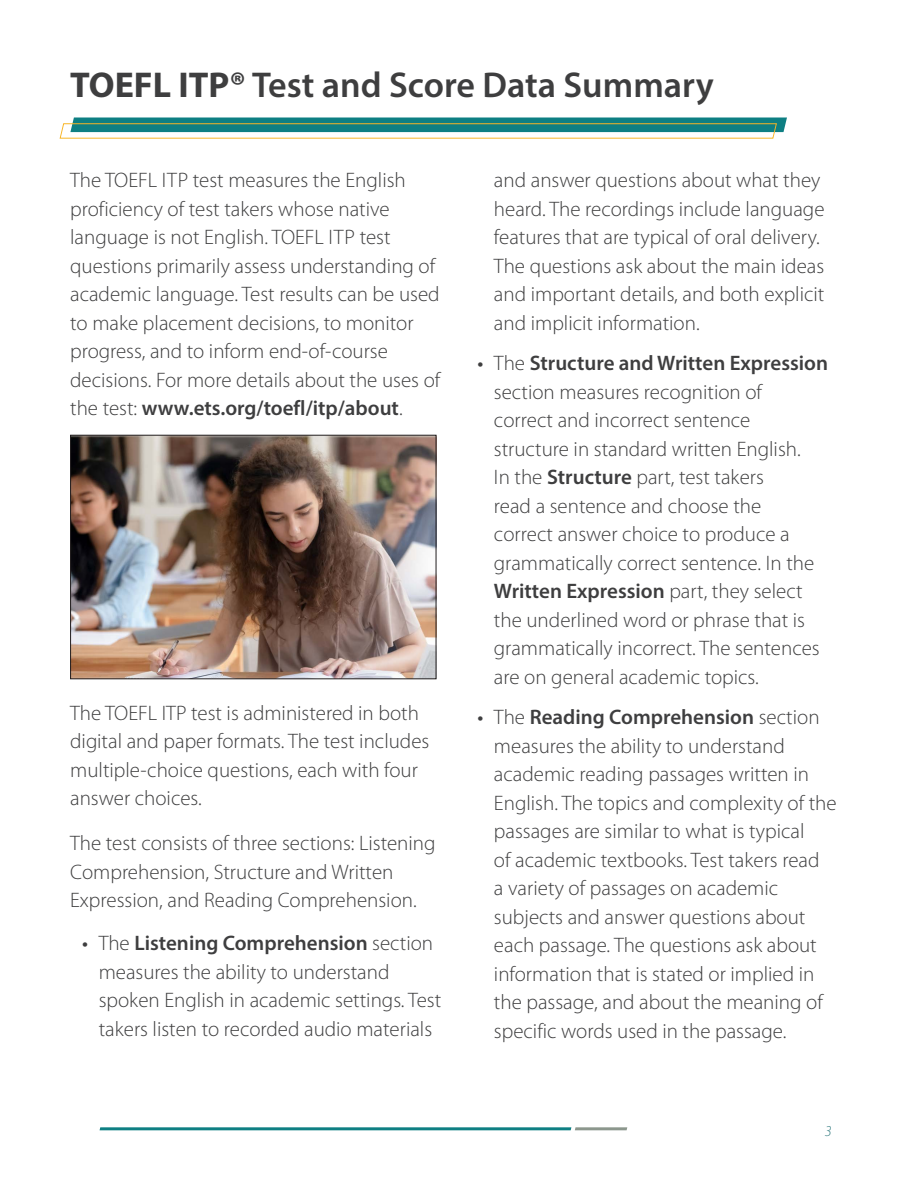
<style>
.page{position:relative;width:918px;height:1188px;background:#fff}
.page>*{position:absolute;margin:0;border:0;box-sizing:border-box;transform-origin:0 0}
.H2__section{font:600 36px "Myriad Pro";color:#3e3e3f}
.P__body{font:300 21px/28.5px "Myriad Pro";color:#3e3e3f}
.t1{font:italic 300 15px "Myriad Pro";color:#377e83}
.s1{font-weight:700}
.s2{font-weight:600}
.s3{font-weight:400}
</style>
<div class="page">
<hr style="left:575px;top:1127px;width:52px;height:3px;background:#8c978d">
<svg style="left:59px;top:118px;width:728px;height:21px"></svg>
<hr style="left:100px;top:1127px;width:471px;height:3px;background:#0e7f83">
<img style="left:72px;top:437px;width:362px;height:240px">
<div style="left:70px;top:435px;width:366px;height:244px;border:1px solid #231f20"></div>
<h2 class="H2__section" style="left:70px;top:62px;width:645px"><span class="s1">TOEFL ITP®</span> Test and Score Data Summary</h2>
<p class="P__body" style="left:70px;top:167px;width:372px">The TOEFL ITP test measures the English proficiency of test takers whose native language is not English. TOEFL ITP test questions primarily assess understanding of academic language. Test results can be used to make placement decisions, to monitor progress, and to inform end-of-course decisions. For more details about the uses of the test: <span class="s2">www.ets.org/toefl/itp/about</span>.</p>
<p class="P__body" style="left:70px;top:699px;width:361px">The TOEFL ITP test is administered in both digital and paper formats. The test includes multiple-choice questions, each with four answer choices.</p>
<p class="P__body" style="left:70px;top:829px;width:367px">The test consists of three sections: Listening<br>Comprehension, Structure and Written<br>Expression, and Reading Comprehension.</p>
<p class="P__body" style="left:99px;top:929px;width:344px;text-indent:-17px"><span class="s3">•</span> The <span class="s2">Listening Comprehension</span> section measures the ability to understand spoken English in academic settings. Test takers listen to recorded audio materials</p>
<p class="P__body" style="left:494px;top:167px;width:332px">and answer questions about what they heard. The recordings include language features that are typical of oral delivery.<br>The questions ask about the main ideas and important details, and both explicit and implicit information.</p>
<p class="P__body" style="left:494px;top:349px;width:336px;text-indent:-16px"><span class="s3">•</span> The <span class="s2">Structure and Written Expression </span>section measures recognition of<br>correct and incorrect sentence structure in standard written English.<br>In the <span class="s2">Structure</span> part, test takers<br>read a sentence and choose the<br>correct answer choice to produce a grammatically correct sentence. In the <span class="s2">Written Expression</span> part, they select the underlined word or phrase that is grammatically incorrect. The sentences are on general academic topics.</p>
<p class="P__body" style="left:494px;top:703px;width:344px;text-indent:-17px"><span class="s3">•</span> The <span class="s2">Reading Comprehension</span> section measures the ability to understand academic reading passages written in English. The topics and complexity of the passages are similar to what is typical<br>of academic textbooks. Test takers read<br>a variety of passages on academic subjects and answer questions about each passage. The questions ask about information that is stated or implied in the passage, and about the meaning of specific words used in the passage.</p>
<p class="t1" style="left:825px;top:1123px;width:8px">3</p>
</div>
